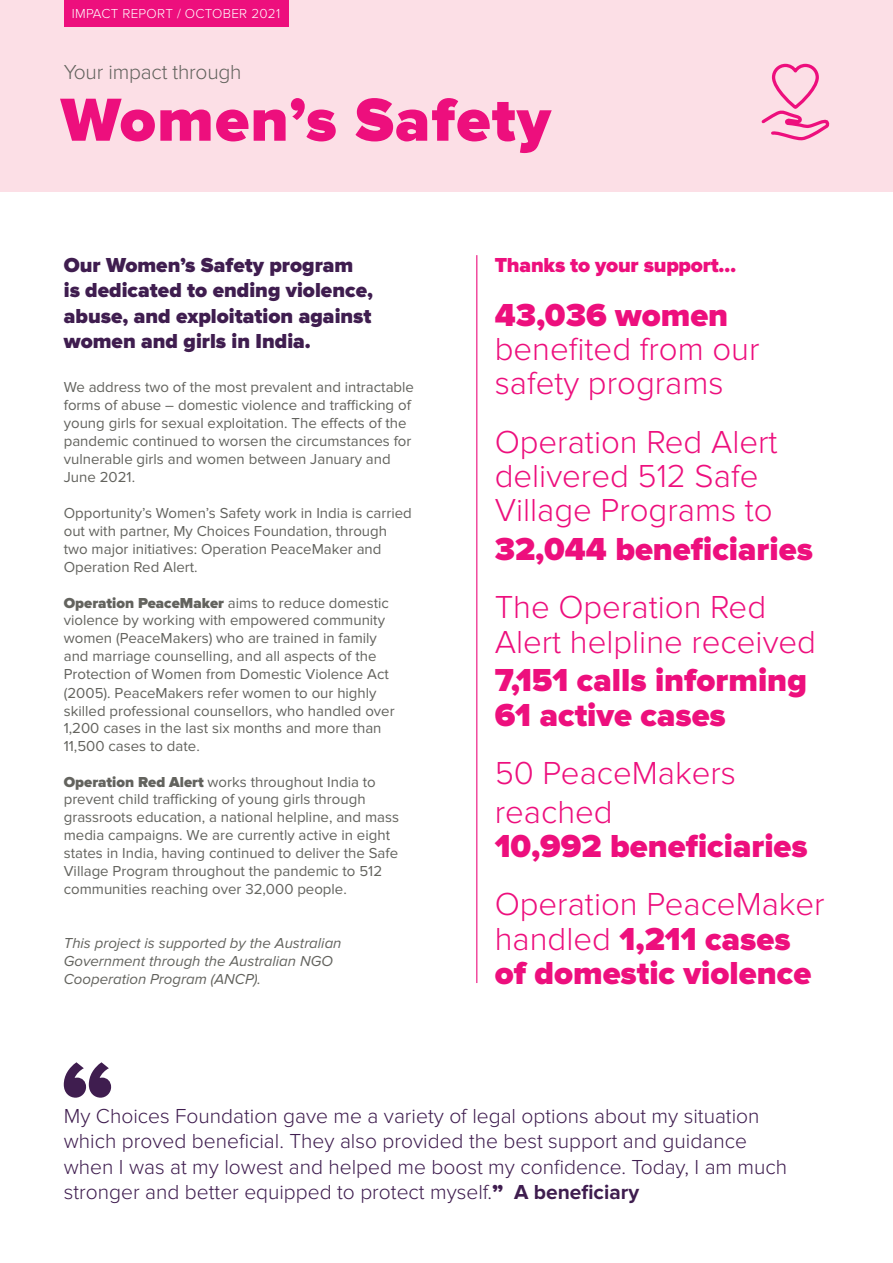
<style>
.page{position:relative;width:893px;height:1263px;background:#fff}
.page>*{position:absolute;margin:0;border:0;box-sizing:border-box;transform-origin:0 0}
.t1{font:900 63px "Proxima Nova";letter-spacing:.02em;color:#ed0f7d}
.t2{font:300 33px/34.5px "Proxima Nova";color:#ed0f7d}
.t3{font:900 33px/34.5px "Proxima Nova";color:#ed0f7d}
.t4{font:300 21px/25.5px "Proxima Nova";color:#3f1d4f}
.t5{font:900 21px/25.5px "Proxima Nova";color:#3f1d4f}
.t6{font:900 21px "Proxima Nova";letter-spacing:-.01em;color:#ed0f7d}
.t7{font:300 21px "Proxima Nova";letter-spacing:-.01em;color:#63635e}
.t8{font:15px/17.9px "Proxima Nova";color:#63635e}
.t9{font:italic 15px/18px "Proxima Nova";color:#63635e}
.t10{font:300 13.5px "Proxima Nova";letter-spacing:.02em;color:#fff}
.s1{font-weight:900}
.s2{font-weight:300}
.s3{font-weight:700}
</style>
<div class="page">
<div style="left:0;top:0;width:893px;height:191px;background:#fcdfe6"></div>
<div style="left:64px;top:0;width:224px;height:26px;background:#ed0f7d"></div>
<hr style="left:476px;top:255px;width:1px;height:728px;background:#ed0f7d">
<svg style="left:761px;top:63px;width:69px;height:78px"></svg>
<svg style="left:64px;top:1062px;width:47px;height:36px"></svg>
<p class="t10" style="left:72px;top:6px;width:210px">IMPACT REPORT / OCTOBER 2021</p>
<h3 class="t7" style="left:64px;top:60px;width:179px">Your impact through</h3>
<h1 class="t1" style="left:61px;top:91px;width:491px">Women’s Safety</h1>
<h3 class="t5" style="left:64px;top:253px;width:311px">Our Women’s Safety program is dedicated to ending violence, abuse, and exploitation against women and girls in India.</h3>
<p class="t8" style="left:64px;top:378px;width:352px">We address two of the most prevalent and intractable forms of abuse – domestic violence and trafficking of young girls for sexual exploitation. The effects of the pandemic continued to worsen the circumstances for vulnerable girls and women between January and June 2021.</p>
<p class="t8" style="left:64px;top:504px;width:350px">Opportunity’s Women’s Safety work in India is carried out with partner, My Choices Foundation, through two major initiatives: Operation PeaceMaker and Operation Red Alert.</p>
<p class="t8" style="left:64px;top:594px;width:332px"><span class="s1">Operation PeaceMaker</span> aims to reduce domestic violence by working with empowered community women (PeaceMakers) who are trained in family and marriage counselling, and all aspects of the Protection of Women from Domestic Violence Act (2005). PeaceMakers refer women to our highly skilled professional counsellors, who handled over 1,200 cases in the last six months and more than 11,500 cases to date.</p>
<p class="t8" style="left:64px;top:773px;width:337px"><span class="s1">Operation Red Alert</span> works throughout India to prevent child trafficking of young girls through grassroots education, a national helpline, and mass media campaigns. We are currently active in eight states in India, having continued to deliver the Safe Village Program throughout the pandemic to 512 communities reaching over 32,000 people.</p>
<p class="t9" style="left:64px;top:934px;width:279px">This project is supported by the Australian<br>Government through the Australian NGO<br>Cooperation Program (ANCP).</p>
<h3 class="t6" style="left:495px;top:255px;width:243px">Thanks to your support…</h3>
<h2 class="t3" style="left:495px;top:299px;width:235px">43,036 women</h2>
<h2 class="t2" style="left:495px;top:332px;width:266px">benefited from our safety programs</h2>
<h2 class="t2" style="left:495px;top:425px;width:285px">Operation Red Alert delivered 512 Safe<br>Village Programs to</h2>
<h2 class="t3" style="left:495px;top:533px;width:320px">32,044 beneficiaries</h2>
<h2 class="t2" style="left:495px;top:590px;width:323px">The Operation Red<br>Alert helpline received</h2>
<h2 class="t3" style="left:495px;top:665px;width:314px">7,151 calls informing<br>61 active cases</h2>
<h2 class="t2" style="left:495px;top:754px;width:243px;line-height:38.7px">50 PeaceMakers reached</h2>
<h2 class="t3" style="left:495px;top:830px;width:314px">10,992 beneficiaries</h2>
<h2 class="t3" style="left:495px;top:888px;width:332px"><span class="s2">Operation PeaceMaker handled</span> 1,211 cases of domestic violence</h2>
<p class="t4" style="left:64px;top:1103px;width:725px">My Choices Foundation gave me a variety of legal options about my situation which proved beneficial. They also provided the best support and guidance when I was at my lowest and helped me boost my confidence. Today, I am much stronger and better equipped to protect myself.<span class="s1">”</span> <span class="s3">A beneficiary</span></p>
</div>
